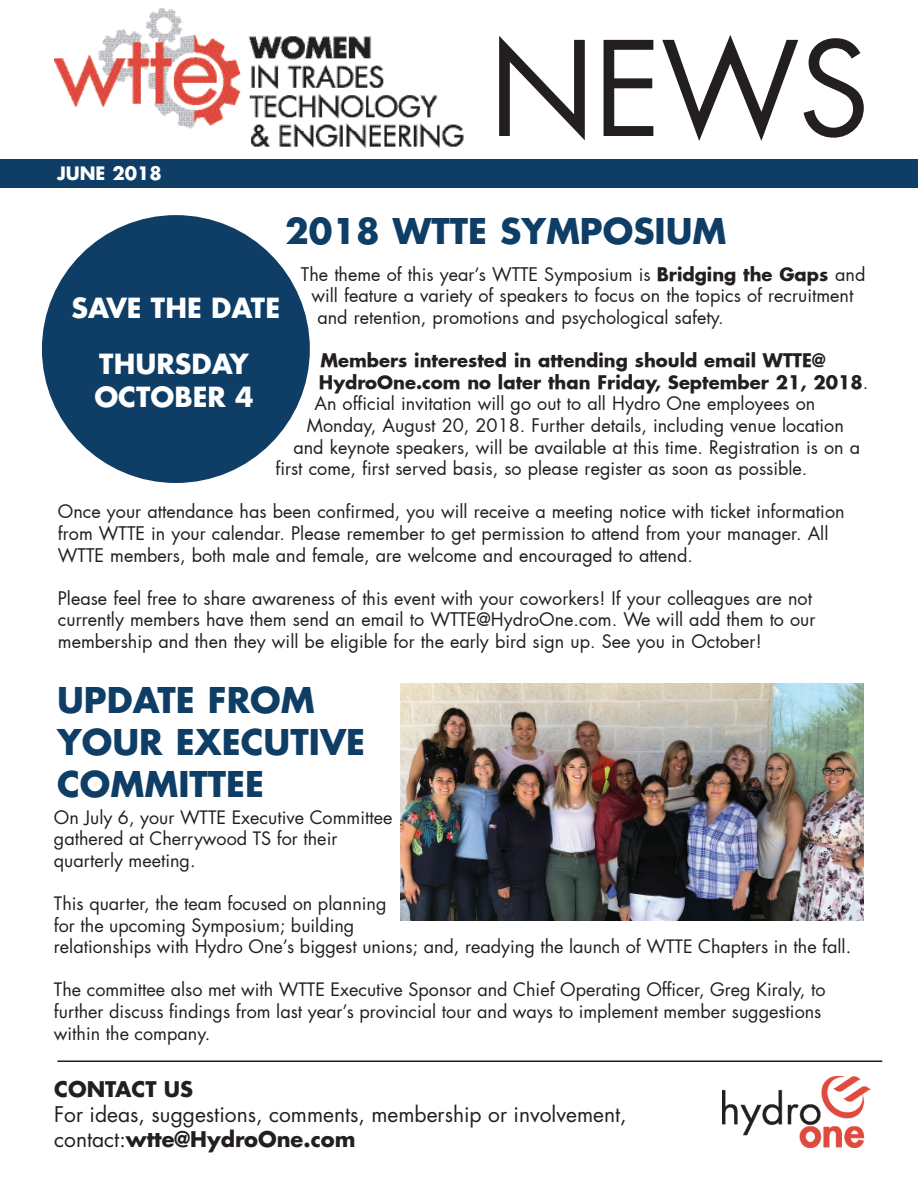
<style>
.page{position:relative;width:918px;height:1188px;background:#fff}
.page>*{position:absolute;margin:0;border:0;box-sizing:border-box;transform-origin:0 0}
.t1{font:127.5px "Futura";color:#231f20}
.t2{font:700 34.5px/42px "Futura Std";color:#0e3d65}
.t3{font:700 27px/55.8px "Futura Std";color:#fff;text-align:center}
.t4{font:21px/25.2px "Futura Std";color:#231f20}
.t5{font:700 21px "Futura Std";color:#231f20}
.t6{font:18px/21.6px "Futura";color:#231f20}
.t7{font:18px/21.6px "Futura Std";color:#231f20}
.t8{font:700 18px "Futura";color:#231f20}
.t9{font:700 18px "Futura Std";color:#fff}
.s1{font-weight:700}
.s2{font-weight:400}
</style>
<div class="page">
<div style="left:0;top:159px;width:918px;height:28px;background:#0e3d65"></div>
<hr style="left:57px;top:1060px;width:825px;height:2px;background:#231f20">
<img style="left:722px;top:1076px;width:148px;height:72px">
<img style="left:54px;top:9px;width:410px;height:139px">
<div style="left:42px;top:215px;width:268px;height:268px;background:#0e3d65;border-radius:50%"></div>
<img style="left:401px;top:684px;width:463px;height:237px">
<p class="t9" style="left:57px;top:161px;width:106px">JUNE 2018</p>
<h1 class="t1" style="left:489px;top:1px;width:382px">NEWS</h1>
<h2 class="t2" style="left:285px;top:210px;width:443px">2018 WTTE SYMPOSIUM</h2>
<p class="t6" style="left:301px;top:263px;width:566px">The theme of this year’s WTTE Symposium is <span class="s1">Bridging the Gaps</span> and</p>
<p class="t6" style="left:311px;top:285px;width:543px">will feature a variety of speakers to focus on the topics of recruitment</p>
<p class="t6" style="left:317px;top:306px;width:408px">and retention, promotions and psychological safety.</p>
<p class="t8" style="left:320px;top:348px;width:507px">Members interested in attending should email WTTE@</p>
<p class="t8" style="left:319px;top:370px;width:551px">HydroOne.com no later than Friday, September 21, 2018<span class="s2">.</span></p>
<p class="t6" style="left:314px;top:393px;width:502px">An official invitation will go out to all Hydro One employees on</p>
<p class="t6" style="left:307px;top:414px;width:539px">Monday, August 20, 2018. Further details, including venue location</p>
<p class="t6" style="left:293px;top:436px;width:568px">and keynote speakers, will be available at this time. Registration is on a</p>
<p class="t6" style="left:275px;top:458px;width:534px">first come, first served basis, so please register as soon as possible.</p>
<p class="t6" style="left:58px;top:501px;width:788px">Once your attendance has been confirmed, you will receive a meeting notice with ticket information from WTTE in your calendar. Please remember to get permission to attend from your manager. All<br>WTTE members, both male and female, are welcome and encouraged to attend.</p>
<p class="t6" style="left:58px;top:587px;width:759px">Please feel free to share awareness of this event with your coworkers! If your colleagues are not currently members have them send an email to WTTE@HydroOne.com. We will add them to our membership and then they will be eligible for the early bird sign up. See you in October!</p>
<h3 class="t3" style="left:72px;top:280px;width:210px">SAVE THE DATE<br>THURSDAY</h3>
<h3 class="t3" style="left:94px;top:368px;width:161px">OCTOBER 4</h3>
<h2 class="t2" style="left:57px;top:678px;width:310px">UPDATE FROM<br>YOUR EXECUTIVE<br>COMMITTEE</h2>
<p class="t7" style="left:54px;top:806px;width:340px">On July 6, your WTTE Executive Committee gathered at Cherrywood TS for their quarterly meeting.</p>
<p class="t7" style="left:54px;top:893px;width:799px">This quarter, the team focused on planning<br>for the upcoming Symposium; building<br>relationships with Hydro One’s biggest unions; and, readying the launch of WTTE Chapters in the fall.</p>
<p class="t7" style="left:54px;top:979px;width:773px">The committee also met with WTTE Executive Sponsor and Chief Operating Officer, Greg Kiraly, to further discuss findings from last year’s provincial tour and ways to implement member suggestions within the company.</p>
<p class="t5" style="left:54px;top:1075px;width:140px">CONTACT US</p>
<p class="t4" style="left:54px;top:1102px;width:574px">For ideas, suggestions, comments, membership or involvement, contact:<span class="s1">wtte@HydroOne.com</span></p>
</div>
